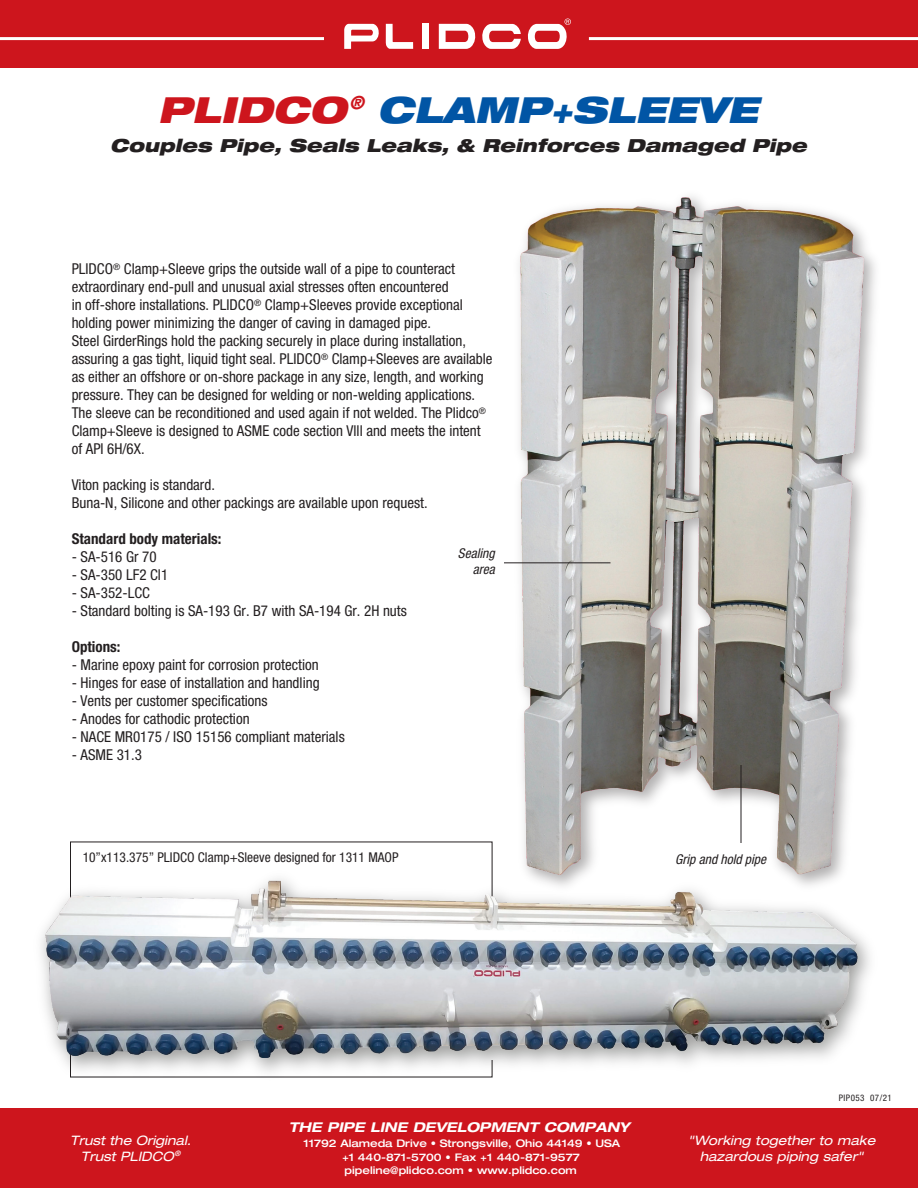
<style>
.page{position:relative;width:918px;height:1188px;background:#fff}
.page>*{position:absolute;margin:0;border:0;box-sizing:border-box;transform-origin:0 0}
.t1{font:italic 900 expanded 36px "Helvetica Neue";color:#0155a5}
.t2{font:italic 900 expanded 18px "Helvetica Neue";color:#231f20}
.t3{font:condensed 15px/18px "Helvetica Neue";color:#231f20}
.t4{font:700 condensed 15px "Helvetica Neue";color:#231f20}
.t5{font:condensed 13.5px "Helvetica Neue";color:#231f20}
.t6{font:italic 700 expanded 13.5px "Helvetica Neue";color:#fff}
.t7{font:italic condensed 13.5px/16.2px "Helvetica Neue";color:#231f20;text-align:right}
.t8{font:italic expanded 13.05px/15.6px "Helvetica Neue";color:#fff;text-align:center}
.t9{font:500 expanded 10.5px/13.5px "Helvetica Neue";color:#fff;text-align:center}
.t10{font:condensed 9px "Helvetica Neue";letter-spacing:.05em;color:#231f20}
.s1{color:#cd151d}
</style>
<div class="page">
<div style="left:0;top:0;width:918px;height:68px;background:#cd151d"></div>
<svg style="left:386px;top:24px;width:27px;height:25px"></svg>
<div style="left:423px;top:24px;width:6px;height:25px;background:#fff"></div>
<svg style="left:344px;top:24px;width:35px;height:25px"></svg>
<svg style="left:439px;top:24px;width:82px;height:25px"></svg>
<svg style="left:527px;top:19px;width:44px;height:30px"></svg>
<hr style="left:0;top:37px;width:324px;height:3px;background:#fff">
<hr style="left:589px;top:37px;width:329px;height:3px;background:#fff">
<img style="left:504px;top:196px;width:372px;height:668px">
<hr style="left:504px;top:562px;width:106px;height:1px;background:#231f20">
<hr style="left:741px;top:765px;width:1px;height:78px;background:#231f20">
<div style="left:0;top:1108px;width:918px;height:80px;background:#cd151d"></div>
<img style="left:70px;top:864px;width:800px;height:214px">
<img style="left:41px;top:873px;width:826px;height:198px">
<h1 class="t1" style="left:158px;top:86px;width:602px"><span class="s1">PLIDCO</span><sup>®</sup> CLAMP+SLEEVE</h1>
<p class="t2" style="left:110px;top:134px;width:698px">Couples Pipe, Seals Leaks, &amp; Reinforces Damaged Pipe</p>
<p class="t3" style="left:72px;top:260px;width:422px">PLIDCO<sup>®</sup> Clamp+Sleeve grips the outside wall of a pipe to counteract extraordinary end-pull and unusual axial stresses often encountered<br>in off-shore installations. PLIDCO<sup>®</sup> Clamp+Sleeves provide exceptional holding power minimizing the danger of caving in damaged pipe.<br>Steel GirderRings hold the packing securely in place during installation, assuring a gas tight, liquid tight seal. PLIDCO<sup>®</sup> Clamp+Sleeves are available as either an offshore or on-shore package in any size, length, and working pressure. They can be designed for welding or non-welding applications.<br>The sleeve can be reconditioned and used again if not welded. The Plidco<sup>® </sup>Clamp+Sleeve is designed to ASME code section Vlll and meets the intent of API 6H/6X.</p>
<p class="t3" style="left:72px;top:476px;width:357px">Viton packing is standard.<br>Buna-N, Silicone and other packings are available upon request.</p>
<p class="t4" style="left:72px;top:530px;width:151px">Standard body materials:</p>
<p class="t3" style="left:72px;top:548px;width:86px">- SA-516 Gr 70</p>
<p class="t3" style="left:72px;top:566px;width:98px">- SA-350 LF2 Cl1</p>
<p class="t3" style="left:72px;top:584px;width:80px">- SA-352-LCC</p>
<p class="t3" style="left:72px;top:602px;width:337px">- Standard bolting is SA-193 Gr. B7 with SA-194 Gr. 2H nuts</p>
<p class="t4" style="left:72px;top:638px;width:50px">Options:</p>
<p class="t3" style="left:72px;top:656px;width:249px">- Marine epoxy paint for corrosion protection</p>
<p class="t3" style="left:72px;top:674px;width:249px">- Hinges for ease of installation and handling</p>
<p class="t3" style="left:72px;top:692px;width:197px">- Vents per customer specifications</p>
<p class="t3" style="left:72px;top:710px;width:179px">- Anodes for cathodic protection</p>
<p class="t3" style="left:72px;top:728px;width:275px">- NACE MR0175 / ISO 15156 compliant materials</p>
<p class="t3" style="left:72px;top:746px;width:72px">- ASME 31.3</p>
<p class="t7" style="left:458px;top:545px;width:38px">Sealing area</p>
<p class="t5" style="left:83px;top:849px;width:317px">10”x113.375” PLIDCO Clamp+Sleeve designed for 1311 MAOP</p>
<p class="t7" style="left:675px;top:851px;width:92px">Grip and hold pipe</p>
<p class="t8" style="left:70px;top:1132px;width:123px">Trust the Original.<br>Trust PLIDCO<sup>®</sup></p>
<p class="t6" style="left:289px;top:1119px;width:342px">THE PIPE LINE DEVELOPMENT COMPANY</p>
<p class="t9" style="left:304px;top:1136px;width:318px">11792 Alameda Drive • Strongsville, Ohio 44149 • USA +1 440-871-5700 • Fax +1 440-871-9577 pipeline@plidco.com • www.plidco.com</p>
<p class="t10" style="left:839px;top:1093px;width:54px">PIP053 07/21</p>
<p class="t8" style="left:688px;top:1132px;width:189px">"Working together to make hazardous piping safer"</p>
</div>
